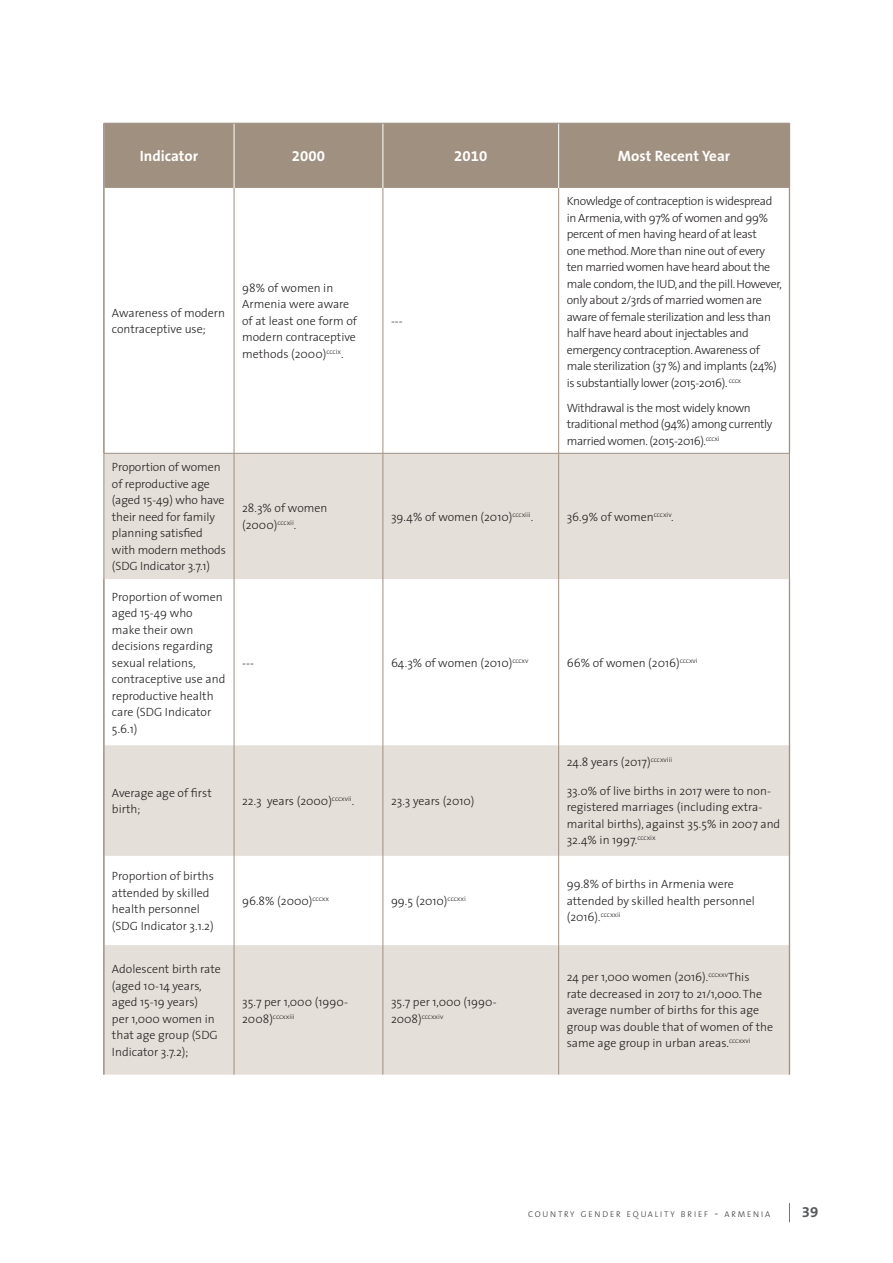
<style>
.page{position:relative;width:893px;height:1263px;background:#fff}
.page>*{position:absolute;margin:0;border:0;box-sizing:border-box;transform-origin:0 0}
.t1{font:700 15px "The Sans B7";color:#fff}
.t2{font:700 15px "The Sans B7";color:#57585a}
.t3{font:300 12px/16.5px "The Sans";color:#231f20}
.t4{font:300 12px/16.5px "The Sans";letter-spacing:-.03em;color:#231f20}
.t5{font:300 8.4px "The Sans";letter-spacing:.215em;color:#333}
.t6{font:300 7.05px "The Sans";color:#231f20}
.s1{font-size:12px}
</style>
<div class="page">
<svg style="left:789px;top:1203px;width:1px;height:19px"></svg>
<div style="left:105px;top:124px;width:684px;height:64px;background:#a0907f"></div>
<svg style="left:105px;top:454px;width:684px;height:621px;fill:#e4dfd8"></svg>
<hr style="left:103px;top:188px;width:1px;height:265px;background:#a0907f">
<hr style="left:104px;top:188px;width:1px;height:265px;background:#a0907f">
<hr style="left:789px;top:188px;width:1px;height:265px;background:#a0907f">
<hr style="left:234px;top:188px;width:1px;height:265px;background:#a0907f">
<hr style="left:382px;top:188px;width:1px;height:265px;background:#a0907f">
<hr style="left:558px;top:188px;width:1px;height:265px;background:#a0907f">
<hr style="left:234px;top:453px;width:1px;height:126px;background:#a0907f">
<hr style="left:382px;top:453px;width:1px;height:126px;background:#a0907f">
<hr style="left:558px;top:453px;width:1px;height:126px;background:#a0907f">
<hr style="left:103px;top:123px;width:1px;height:65px;background:#a0907f">
<hr style="left:104px;top:123px;width:1px;height:65px;background:#a0907f">
<hr style="left:789px;top:123px;width:1px;height:65px;background:#a0907f">
<hr style="left:103px;top:579px;width:1px;height:166px;background:#a0907f">
<hr style="left:104px;top:579px;width:1px;height:166px;background:#a0907f">
<hr style="left:789px;top:579px;width:1px;height:166px;background:#a0907f">
<hr style="left:103px;top:745px;width:1px;height:111px;background:#a0907f">
<hr style="left:104px;top:745px;width:1px;height:111px;background:#a0907f">
<hr style="left:789px;top:745px;width:1px;height:111px;background:#a0907f">
<hr style="left:103px;top:856px;width:1px;height:89px;background:#a0907f">
<hr style="left:104px;top:856px;width:1px;height:89px;background:#a0907f">
<hr style="left:789px;top:856px;width:1px;height:89px;background:#a0907f">
<hr style="left:103px;top:945px;width:1px;height:130px;background:#a0907f">
<hr style="left:104px;top:945px;width:1px;height:130px;background:#a0907f">
<hr style="left:789px;top:945px;width:1px;height:130px;background:#a0907f">
<hr style="left:234px;top:579px;width:1px;height:166px;background:#a0907f">
<hr style="left:382px;top:579px;width:1px;height:166px;background:#a0907f">
<hr style="left:558px;top:579px;width:1px;height:166px;background:#a0907f">
<hr style="left:234px;top:745px;width:1px;height:111px;background:#a0907f">
<hr style="left:382px;top:745px;width:1px;height:111px;background:#a0907f">
<hr style="left:558px;top:745px;width:1px;height:111px;background:#a0907f">
<hr style="left:234px;top:856px;width:1px;height:89px;background:#a0907f">
<hr style="left:382px;top:856px;width:1px;height:89px;background:#a0907f">
<hr style="left:558px;top:856px;width:1px;height:89px;background:#a0907f">
<hr style="left:234px;top:945px;width:1px;height:130px;background:#a0907f">
<hr style="left:382px;top:945px;width:1px;height:130px;background:#a0907f">
<hr style="left:558px;top:945px;width:1px;height:130px;background:#a0907f">
<hr style="left:234px;top:123px;width:1px;height:65px;background:#fff">
<hr style="left:382px;top:123px;width:1px;height:65px;background:#fff">
<hr style="left:558px;top:123px;width:1px;height:65px;background:#fff">
<hr style="left:104px;top:123px;width:130px;height:1px;background:#a0907f">
<hr style="left:234px;top:123px;width:149px;height:1px;background:#a0907f">
<hr style="left:383px;top:123px;width:176px;height:1px;background:#a0907f">
<hr style="left:559px;top:123px;width:231px;height:1px;background:#a0907f">
<hr style="left:104px;top:453px;width:130px;height:1px;background:#a0907f">
<hr style="left:104px;top:453px;width:1px;height:126px;background:#a0907f">
<hr style="left:234px;top:453px;width:149px;height:1px;background:#a0907f">
<hr style="left:383px;top:453px;width:176px;height:1px;background:#a0907f">
<hr style="left:559px;top:453px;width:231px;height:1px;background:#a0907f">
<hr style="left:789px;top:453px;width:1px;height:126px;background:#a0907f">
<p class="t1" style="left:140px;top:148px;width:60px">Indicator</p>
<p class="t1" style="left:292px;top:148px;width:34px">2000</p>
<p class="t1" style="left:454px;top:148px;width:34px">2010</p>
<p class="t1" style="left:618px;top:148px;width:114px">Most Recent Year</p>
<p class="t3" style="left:112px;top:304px;width:115px">Awareness of modern contraceptive use;</p>
<p class="t3" style="left:112px;top:458px;width:115px">Proportion of women of reproductive age (aged 15-49) who have their need for family planning satisfied with modern methods (SDG Indicator 3.7.1)</p>
<p class="t3" style="left:112px;top:588px;width:115px">Proportion of women aged 15-49 who<br>make their own decisions regarding sexual relations, contraceptive use and reproductive health care (SDG Indicator<br>5.6.1)</p>
<p class="t3" style="left:242px;top:279px;width:116px">98% of women in<br>Armenia were aware of at least one form of modern contraceptive methods (2000)<sup>cccix</sup>.</p>
<p class="t3" style="left:391px;top:312px;width:13px">---</p>
<p class="t4" style="left:567px;top:192px;width:217px">Knowledge of contraception is widespread in Armenia,with 97% ofwomen and 99% percent of men having heard of at least<br>one method.More than nine out of every ten married women have heard about the male condom,the IUD,and the pill.However, only about 2/3rds of married women are aware offemale sterilization and less than half have heard about injectables and emergency contraception.Awareness of male sterilization (37 %) and implants (24%) is substantially lower (2015-2016). <sup>cccx</sup></p>
<p class="t4" style="left:567px;top:399px;width:207px">Withdrawal is the most widely known traditional method (94%) among currently married women.(2015-2016).<sup>cccxi</sup></p>
<p class="t3" style="left:242px;top:500px;width:87px">28.3% of women (2000)<sup>cccxii</sup>.</p>
<p class="t3" style="left:391px;top:508px;width:144px">39.4% of women (2010)<sup>cccxiii</sup>.</p>
<p class="t3" style="left:567px;top:508px;width:108px">36.9% of women<sup>cccxiv</sup>.</p>
<p class="t3" style="left:242px;top:654px;width:13px">---</p>
<p class="t3" style="left:391px;top:654px;width:139px">64.3% of women (2010)<sup>cccxv</sup></p>
<p class="t3" style="left:567px;top:654px;width:132px">66% of women (2016)<sup>cccxvi</sup></p>
<p class="t3" style="left:112px;top:784px;width:101px">Average age of first birth;</p>
<p class="t3" style="left:242px;top:792px;width:114px">22.3 years (2000)<sup>cccxvii</sup>.</p>
<p class="t3" style="left:391px;top:792px;width:85px">23.3 years (2010)</p>
<p class="t3" style="left:112px;top:867px;width:103px">Proportion of births attended by skilled health personnel (SDG Indicator 3.1.2)</p>
<p class="t3" style="left:112px;top:960px;width:110px">Adolescent birth rate (aged 10-14 years, aged 15-19 years)<br>per 1,000 women in that age group (SDG<br>Indicator 3.7.2);</p>
<p class="t3" style="left:242px;top:892px;width:88px">96.8% (2000)<sup>cccxx</sup></p>
<p class="t3" style="left:391px;top:892px;width:76px">99.5 (2010)<sup>cccxxi</sup></p>
<p class="t3" style="left:242px;top:993px;width:107px">35.7 per 1,000 (1990-</p>
<p class="t6" style="left:242px;top:1010px;width:54px"><span class="s1">2008)</span>cccxxiii</p>
<p class="t3" style="left:391px;top:993px;width:107px">35.7 per 1,000 (1990-</p>
<p class="t6" style="left:391px;top:1010px;width:54px"><span class="s1">2008)</span>cccxxiv</p>
<p class="t3" style="left:567px;top:753px;width:107px">24.8 years (2017)<sup>cccxviii</sup></p>
<p class="t3" style="left:567px;top:782px;width:215px">33.0% of live births in 2017 were to non&shy;registered marriages (including extra&shy;marital births), against 35.5% in 2007 and 32.4% in 1997.<sup>cccxix</sup></p>
<p class="t3" style="left:567px;top:876px;width:190px">99.8% of births in Armenia were attended by skilled health personnel (2016).<sup>cccxxii</sup></p>
<p class="t3" style="left:567px;top:968px;width:208px">24 per 1,000 women (2016).<sup>cccxxv</sup>This<br>rate decreased in 2017 to 21/1,000. The average number of births for this age group was double that of women of the same age group in urban areas.<sup>cccxxvi</sup></p>
<p class="t5" style="left:528px;top:1207px;width:244px">COUNTRY GENDER EQUALITY BRIEF <span class="s1">-</span> ARMENIA</p>
<p class="t2" style="left:802px;top:1204px;width:18px">39</p>
</div>
